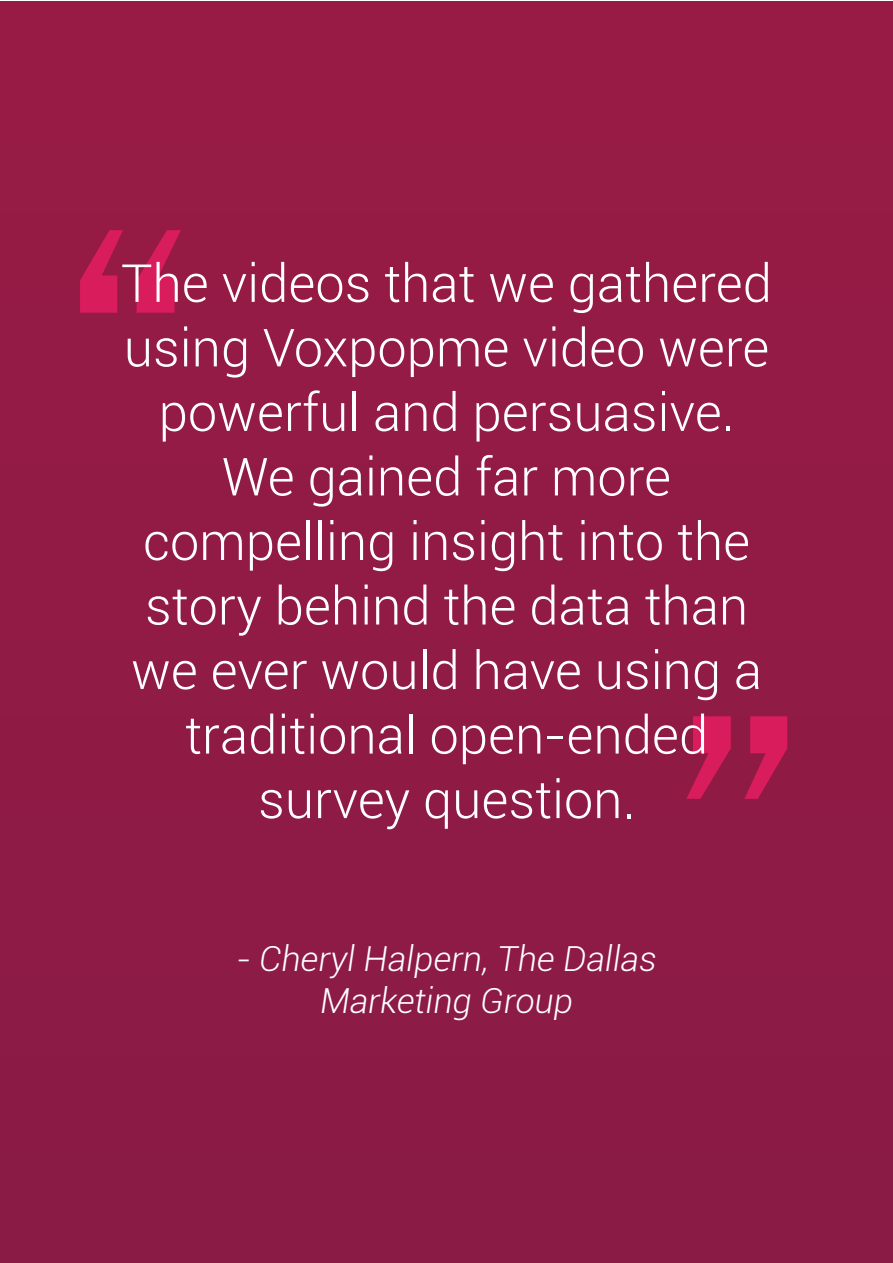
<style>
.page{position:relative;width:893px;height:1263px;background:#fff}
.page>*{position:absolute;margin:0;border:0;box-sizing:border-box;transform-origin:0 0}
.t1{font:387px "Franklin Gothic";color:#d91c5c}
.t2{font:300 52.5px/64.5px "Roboto";color:#fff;text-align:center}
.t3{font:italic 300 34.5px/41.4px "Roboto";color:#fff;text-align:center}
</style>
<div class="page">
<div style="left:0;top:1px;width:892px;height:1262px;background:#911b45"></div>
<h1 class="t1" style="left:51px;top:133px;width:157px">“</h1>
<p class="t2" style="left:121px;top:252px;width:652px">The videos that we gathered using Voxpopme video were powerful and persuasive.<br>We gained far more compelling insight into the story behind the data than we ever would have using a traditional open-ended survey question.</p>
<h1 class="t1" style="left:659px;top:619px;width:157px">”</h1>
<p class="t3" style="left:236px;top:939px;width:422px">- Cheryl Halpern, The Dallas<br>Marketing Group</p>
</div>
